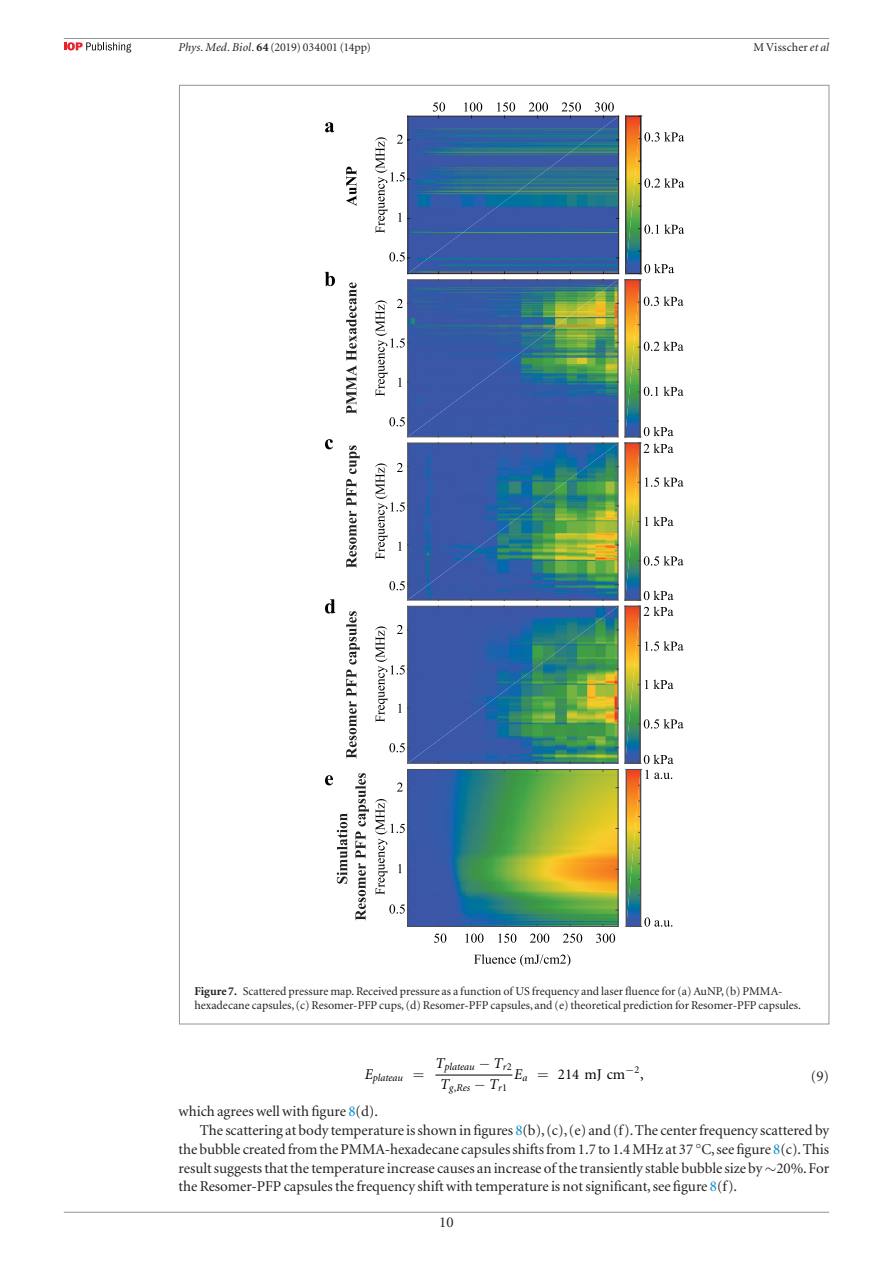
<style>
.page{position:relative;width:893px;height:1263px;background:#fff}
.page>*{position:absolute;margin:0;border:0;box-sizing:border-box;transform-origin:0 0}
.t1{font:15px "Minion LT";letter-spacing:-.005em;color:#231f20}
.t2{font:15px "Minion LT";color:#000}
.t3{font:12px/14.2px "Minion LT";color:#231f20}
.t4{font:italic 10.5px/20.9px "Minion LT";color:#000;text-align:center}
.s1{font-style:italic}
.s2{font-weight:700}
.s3{font-style:normal}
.s4{font-family:"CMR10"}
.s5{color:#0089d0}
.s6{font-family:"STIX General"}
</style>
<div class="page">
<hr style="left:64px;top:1212px;width:765px;height:1px;background:#939598">
<hr style="left:64px;top:38px;width:765px;height:1px;background:#939598">
<svg style="left:64px;top:42px;width:67px;height:11px"></svg>
<hr style="left:435px;top:1075px;width:77px;height:1px;background:#000">
<svg style="left:325px;top:122px;width:9px;height:10px"></svg>
<svg style="left:325px;top:272px;width:10px;height:14px"></svg>
<svg style="left:325px;top:439px;width:8px;height:10px"></svg>
<svg style="left:325px;top:599px;width:10px;height:14px"></svg>
<img style="left:408px;top:770px;width:209px;height:156px">
<svg style="left:337px;top:813px;width:10px;height:70px"></svg>
<svg style="left:355px;top:773px;width:14px;height:147px"></svg>
<hr style="left:408px;top:769px;width:210px;height:1px;background:#4d4d4f">
<hr style="left:408px;top:926px;width:210px;height:1px;background:#4d4d4f">
<svg style="left:434px;top:933px;width:181px;height:10px"></svg>
<hr style="left:617px;top:769px;width:1px;height:157px;background:#4d4d4f">
<hr style="left:407px;top:769px;width:1px;height:157px;background:#4d4d4f">
<svg style="left:389px;top:904px;width:21px;height:10px"></svg>
<svg style="left:397px;top:782px;width:13px;height:9px"></svg>
<svg style="left:375px;top:799px;width:35px;height:96px"></svg>
<img style="left:627px;top:779px;width:13px;height:138px">
<hr style="left:640px;top:769px;width:1px;height:157px;background:#4d4d4f">
<hr style="left:626px;top:769px;width:1px;height:157px;background:#4d4d4f">
<img style="left:408px;top:280px;width:209px;height:156px">
<svg style="left:346px;top:282px;width:11px;height:132px"></svg>
<hr style="left:408px;top:279px;width:210px;height:1px;background:#4d4d4f">
<hr style="left:408px;top:436px;width:210px;height:1px;background:#4d4d4f">
<hr style="left:617px;top:280px;width:1px;height:157px;background:#4d4d4f">
<hr style="left:407px;top:280px;width:1px;height:157px;background:#4d4d4f">
<svg style="left:389px;top:417px;width:21px;height:9px"></svg>
<svg style="left:375px;top:299px;width:35px;height:97px"></svg>
<img style="left:626px;top:281px;width:14px;height:146px">
<svg style="left:638px;top:386px;width:45px;height:10px"></svg>
<svg style="left:638px;top:341px;width:45px;height:10px"></svg>
<svg style="left:638px;top:296px;width:45px;height:10px"></svg>
<hr style="left:640px;top:280px;width:1px;height:157px;background:#4d4d4f">
<hr style="left:625px;top:280px;width:1px;height:157px;background:#4d4d4f">
<img style="left:408px;top:607px;width:209px;height:156px">
<svg style="left:346px;top:611px;width:14px;height:147px"></svg>
<hr style="left:408px;top:606px;width:210px;height:1px;background:#4d4d4f">
<hr style="left:408px;top:763px;width:210px;height:1px;background:#4d4d4f">
<hr style="left:617px;top:606px;width:1px;height:157px;background:#4d4d4f">
<hr style="left:407px;top:606px;width:1px;height:157px;background:#4d4d4f">
<svg style="left:389px;top:743px;width:21px;height:9px"></svg>
<svg style="left:375px;top:625px;width:35px;height:97px"></svg>
<img style="left:626px;top:616px;width:14px;height:139px">
<svg style="left:638px;top:719px;width:45px;height:9px"></svg>
<svg style="left:638px;top:680px;width:35px;height:9px"></svg>
<svg style="left:638px;top:641px;width:45px;height:10px"></svg>
<hr style="left:640px;top:606px;width:1px;height:157px;background:#4d4d4f">
<hr style="left:625px;top:606px;width:1px;height:157px;background:#4d4d4f">
<svg style="left:625px;top:755px;width:48px;height:24px"></svg>
<img style="left:408px;top:444px;width:209px;height:156px">
<svg style="left:346px;top:445px;width:14px;height:123px"></svg>
<hr style="left:408px;top:443px;width:210px;height:1px;background:#4d4d4f">
<hr style="left:408px;top:600px;width:210px;height:1px;background:#4d4d4f">
<hr style="left:617px;top:443px;width:1px;height:157px;background:#4d4d4f">
<hr style="left:407px;top:443px;width:1px;height:157px;background:#4d4d4f">
<svg style="left:389px;top:581px;width:21px;height:9px"></svg>
<svg style="left:375px;top:463px;width:35px;height:96px"></svg>
<img style="left:626px;top:453px;width:14px;height:138px">
<svg style="left:638px;top:556px;width:45px;height:9px"></svg>
<svg style="left:638px;top:517px;width:35px;height:9px"></svg>
<svg style="left:638px;top:477px;width:45px;height:10px"></svg>
<hr style="left:640px;top:443px;width:1px;height:157px;background:#4d4d4f">
<hr style="left:625px;top:443px;width:1px;height:157px;background:#4d4d4f">
<svg style="left:625px;top:427px;width:48px;height:26px"></svg>
<svg style="left:625px;top:591px;width:48px;height:25px"></svg>
<svg style="left:474px;top:954px;width:96px;height:12px"></svg>
<img style="left:408px;top:117px;width:210px;height:156px">
<svg style="left:346px;top:167px;width:11px;height:39px"></svg>
<hr style="left:408px;top:116px;width:211px;height:1px;background:#231f20">
<hr style="left:408px;top:273px;width:211px;height:1px;background:#231f20">
<hr style="left:618px;top:116px;width:1px;height:158px;background:#231f20">
<hr style="left:407px;top:116px;width:1px;height:158px;background:#231f20">
<svg style="left:389px;top:252px;width:21px;height:9px"></svg>
<svg style="left:375px;top:135px;width:35px;height:98px"></svg>
<img style="left:626px;top:117px;width:14px;height:147px">
<svg style="left:639px;top:224px;width:45px;height:10px"></svg>
<svg style="left:639px;top:178px;width:45px;height:10px"></svg>
<svg style="left:639px;top:132px;width:45px;height:10px"></svg>
<hr style="left:640px;top:116px;width:1px;height:158px;background:#231f20">
<hr style="left:625px;top:116px;width:1px;height:158px;background:#231f20">
<svg style="left:626px;top:116px;width:16px;height:1px"></svg>
<svg style="left:625px;top:264px;width:49px;height:17px"></svg>
<svg style="left:325px;top:775px;width:8px;height:10px"></svg>
<svg style="left:433px;top:102px;width:181px;height:16px"></svg>
<svg style="left:626px;top:917px;width:46px;height:10px"></svg>
<p class="t3" style="left:179px;top:40px;width:194px"><span class="s1">Phys. Med. Biol.</span> <span class="s2">64</span> (2019) 034001 (14pp)</p>
<p class="t3" style="left:753px;top:40px;width:77px">M Visscher <span class="s1">et al</span></p>
<p class="t3" style="left:194px;top:984px;width:608px"><span class="s2">Figure 7.</span> Scattered pressure map. Received pressure as a function of US frequency and laser fluence for (a) AuNP, (b) PMMA&shy;hexadecane capsules, (c) Resomer-PFP cups, (d) Resomer-PFP capsules, and (e) theoretical prediction for Resomer-PFP capsules.</p>
<p class="t4" style="left:365px;top:1068px;width:61px"><sup>E</sup>plateau <sup>=</sup></p>
<p class="t4" style="left:435px;top:1057px;width:78px"><sup>T</sup>plateau <sup>−</sup> <sup>T</sup>r<span class="s3">2<br></span><sup>T</sup>g<span class="s3">,</span>Res <sup>−</sup> <sup>T</sup>r<span class="s3">1</span></p>
<p class="t2" style="left:514px;top:1066px;width:131px"><span class="s1">E</span><sub>a</sub> <span class="s4">=</span> 214 mJ cm<sup>−</sup><sup>2</sup>,</p>
<p class="t1" style="left:811px;top:1068px;width:20px">(9)</p>
<p class="t1" style="left:179px;top:1104px;width:201px">which agrees well with figure <span class="s5">8</span>(d).</p>
<p class="t1" style="left:200px;top:1123px;width:631px">The scattering at body temperature is shown in figures <span class="s5">8</span>(b), (c), (e) and (f). The center frequency scattered by</p>
<p class="t1" style="left:179px;top:1141px;width:652px">the bubble created from the PMMA-hexadecane capsules shifts from 1.7 to 1.4 MHz at 37 <span class="s6">°</span>C, see figure <span class="s5">8</span>(c). This</p>
<p class="t1" style="left:179px;top:1160px;width:652px">result suggests that the temperature increase causes an increase of the transiently stable bubble size by 20%. For</p>
<p class="t1" style="left:179px;top:1179px;width:560px">the Resomer-PFP capsules the frequency shift with temperature is not significant, see figure <span class="s5">8</span>(f).</p>
<p class="t1" style="left:439px;top:1215px;width:16px">10</p>
</div>
